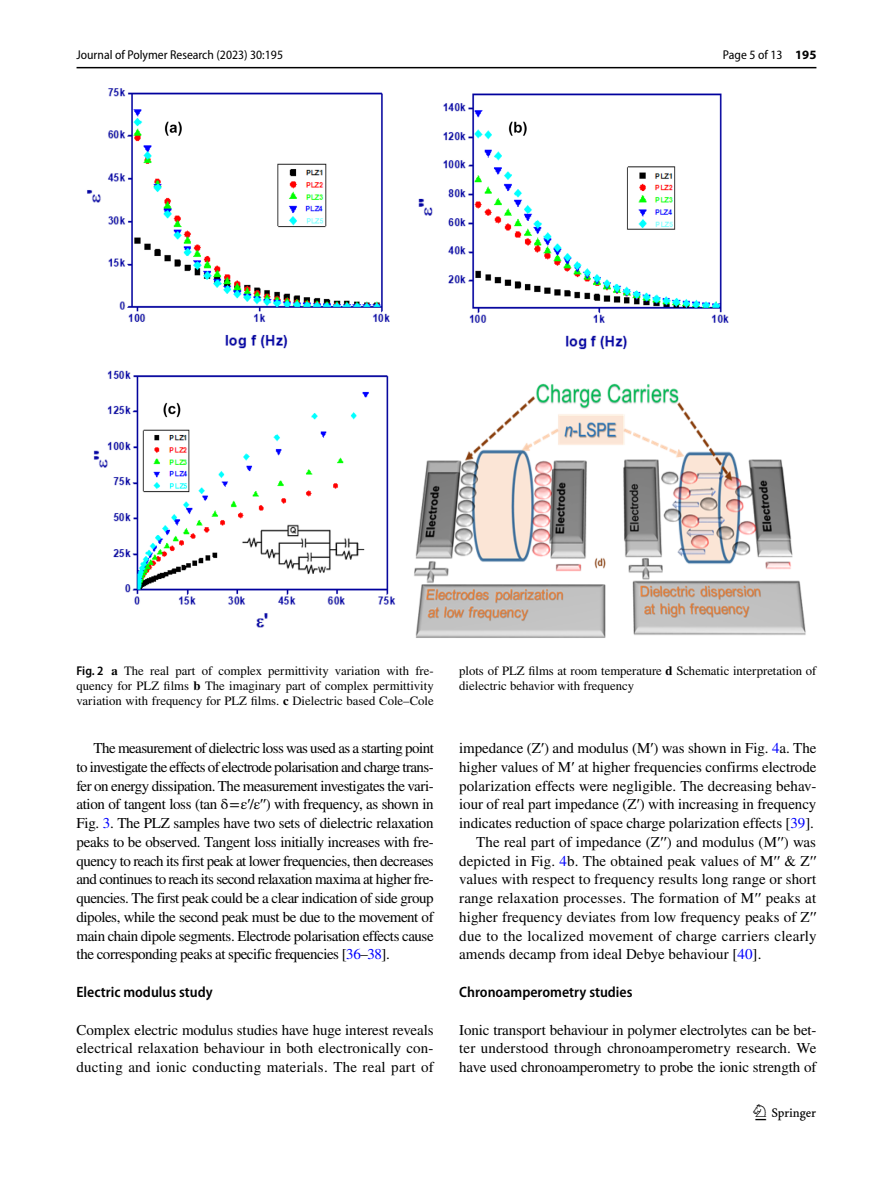
<style>
.page{position:relative;width:893px;height:1187px;background:#fff}
.page>*{position:absolute;margin:0;border:0;box-sizing:border-box;transform-origin:0 0}
.t1{font:22.5px "Springnew Regular 3";color:#000}
.t2{font:15px/18.8px "STIX";color:#000;text-align:justify}
.t3{font:15px "STIX";letter-spacing:.02em;color:#000}
.t4{font:600 semi-condensed 15px "Myriad Pro";color:#000}
.t5{font:12.75px/15px "STIX";color:#000;text-align:justify}
.t6{font:semi-condensed 12.75px "Myriad Pro";color:#000}
.s1{font-weight:700;font-stretch:normal}
.s2{font-family:"Myriad Pro";font-weight:600;font-stretch:semi-condensed}
.s3{font-weight:700}
.s4{font-family:"Times New Roman"}
.s5{color:#00f}
</style>
<div class="page">
<hr style="left:77px;top:67px;width:739px;height:1px;background:#000">
<img style="left:87px;top:88px;width:719px;height:550px">
<p class="t6" style="left:77px;top:48px;width:208px">Journal of Polymer Research (2023) 30:195</p>
<p class="t6" style="left:723px;top:48px;width:95px">Page 5 of 13 <span class="s1">195</span></p>
<p class="t5" style="left:77px;top:663px;width:359px"><span class="s2">Fig. 2</span> <span class="s3">a</span> The real part of complex permittivity variation with fre&shy;quency for PLZ films <span class="s3">b</span> The imaginary part of complex permittivity variation with frequency for PLZ films. <span class="s3">c</span> Dielectric based Cole–Cole</p>
<p class="t5" style="left:459px;top:663px;width:359px">plots of PLZ films at room temperature <span class="s3">d</span> Schematic interpretation of dielectric behavior with frequency</p>
<p class="t2" style="left:77px;top:739px;width:359px;text-indent:17px">The measurement of dielectric loss was used as a starting point to investigate the effects of electrode polarisation and charge trans&shy;fer on energy dissipation. The measurement investigates the vari&shy;ation of tangent loss (tan δ=ε<span class="s4">ʹ</span>/ε<span class="s4">ʹʹ</span>) with frequency, as shown in Fig. <span class="s5">3</span>. The PLZ samples have two sets of dielectric relaxation peaks to be observed. Tangent loss initially increases with fre&shy;quency to reach its first peak at lower frequencies, then decreases and continues to reach its second relaxation maxima at higher fre&shy;quencies. The first peak could be a clear indication of side group dipoles, while the second peak must be due to the movement of main chain dipole segments. Electrode polarisation effects cause the corresponding peaks at specific frequencies [<span class="s5">36</span>–<span class="s5">38</span>].</p>
<p class="t4" style="left:77px;top:983px;width:138px">Electric modulus study</p>
<p class="t2" style="left:77px;top:1021px;width:359px">Complex electric modulus studies have huge interest reveals electrical relaxation behaviour in both electronically con&shy;ducting and ionic conducting materials. The real part of</p>
<p class="t2" style="left:459px;top:739px;width:359px">impedance (Z<span class="s4">ʹ</span>) and modulus (M<span class="s4">ʹ</span>) was shown in Fig. <span class="s5">4</span>a. The</p>
<p class="t2" style="left:459px;top:758px;width:359px">higher values of M<span class="s4">ʹ</span> at higher frequencies confirms electrode</p>
<p class="t2" style="left:459px;top:777px;width:359px">polarization effects were negligible. The decreasing behav-</p>
<p class="t2" style="left:459px;top:796px;width:359px">iour of real part impedance (Z<span class="s4">ʹ</span>) with increasing in frequency</p>
<p class="t2" style="left:459px;top:814px;width:356px">indicates reduction of space charge polarization effects [<span class="s5">39</span>].</p>
<p class="t2" style="left:476px;top:833px;width:341px">The real part of impedance (Z<span class="s4">ʹʹ</span>) and modulus (M<span class="s4">ʹʹ</span>) was</p>
<p class="t2" style="left:459px;top:852px;width:359px">depicted in Fig. <span class="s5">4</span>b. The obtained peak values of M<span class="s4">ʹʹ</span> &amp; Z<span class="s4">ʹʹ</span></p>
<p class="t2" style="left:459px;top:871px;width:359px">values with respect to frequency results long range or short</p>
<p class="t2" style="left:459px;top:889px;width:358px">range relaxation processes. The formation of M<span class="s4">ʹʹ</span> peaks at</p>
<p class="t2" style="left:459px;top:908px;width:359px">higher frequency deviates from low frequency peaks of Z<span class="s4">ʹʹ</span></p>
<p class="t3" style="left:459px;top:925px;width:359px">due to the localized movement of charge carriers clearly</p>
<p class="t2" style="left:459px;top:946px;width:304px">amends decamp from ideal Debye behaviour [<span class="s5">40</span>].</p>
<p class="t4" style="left:459px;top:983px;width:175px">Chronoamperometry studies</p>
<p class="t2" style="left:459px;top:1021px;width:359px">Ionic transport behaviour in polymer electrolytes can be bet&shy;ter understood through chronoamperometry research. We have used chronoamperometry to probe the ionic strength of</p>
<h1 class="t1" style="left:755px;top:1104px;width:62px">1 3</h1>
</div>
